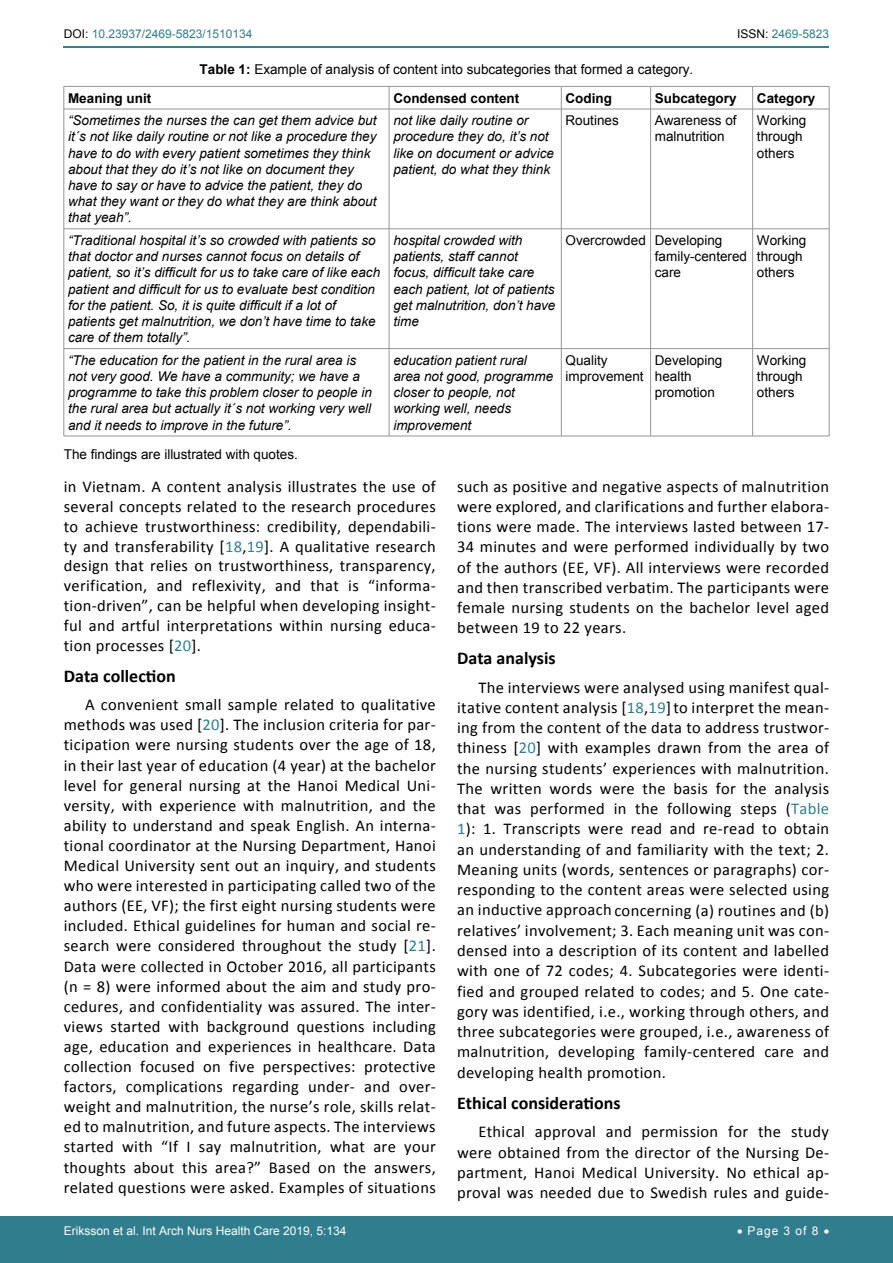
<style>
.page{position:relative;width:893px;height:1263px;background:#fff}
.page>*{position:absolute;margin:0;border:0;box-sizing:border-box;transform-origin:0 0}
.t1{font:700 18px "Calibri";color:#000}
.t2{font:16.5px/20.1px "Calibri";letter-spacing:.02em;color:#000;text-align:justify}
.t3{font:italic 13.5px/16.2px "Arial";color:#000}
.t4{font:13.5px/16.2px "Arial";color:#000}
.t5{font:700 13.5px "Arial";color:#000}
.t6{font:12px "Arial";color:#fff}
.t7{font:12px "Arial";color:#30808d}
.s1{color:#000}
.s2{font-weight:700}
.s3{color:#30808d}
</style>
<div class="page">
<hr style="left:64px;top:46px;width:765px;height:2px;background:#30808d">
<div style="left:0;top:1217px;width:893px;height:46px;background:#307d8d"></div>
<hr style="left:64px;top:86px;width:325px;height:1px;background:#939598">
<svg style="left:64px;top:87px;width:1px;height:22px"></svg>
<hr style="left:389px;top:86px;width:172px;height:1px;background:#939598">
<svg style="left:389px;top:87px;width:1px;height:22px"></svg>
<hr style="left:561px;top:86px;width:90px;height:1px;background:#939598">
<svg style="left:561px;top:86px;width:1px;height:23px"></svg>
<hr style="left:651px;top:86px;width:102px;height:1px;background:#939598">
<svg style="left:650px;top:86px;width:1px;height:23px"></svg>
<hr style="left:753px;top:86px;width:76px;height:1px;background:#939598">
<svg style="left:752px;top:86px;width:1px;height:23px"></svg>
<svg style="left:829px;top:86px;width:1px;height:23px"></svg>
<hr style="left:64px;top:109px;width:325px;height:1px;background:#939598">
<hr style="left:64px;top:109px;width:1px;height:120px;background:#939598">
<hr style="left:389px;top:109px;width:172px;height:1px;background:#939598">
<hr style="left:389px;top:109px;width:1px;height:120px;background:#939598">
<hr style="left:561px;top:109px;width:90px;height:1px;background:#939598">
<hr style="left:561px;top:109px;width:1px;height:120px;background:#939598">
<hr style="left:651px;top:109px;width:102px;height:1px;background:#939598">
<hr style="left:650px;top:109px;width:1px;height:120px;background:#939598">
<hr style="left:753px;top:109px;width:76px;height:1px;background:#939598">
<hr style="left:752px;top:109px;width:1px;height:120px;background:#939598">
<hr style="left:829px;top:109px;width:1px;height:120px;background:#939598">
<hr style="left:64px;top:229px;width:325px;height:1px;background:#939598">
<hr style="left:64px;top:229px;width:1px;height:120px;background:#939598">
<hr style="left:389px;top:229px;width:172px;height:1px;background:#939598">
<hr style="left:389px;top:229px;width:1px;height:120px;background:#939598">
<hr style="left:561px;top:229px;width:90px;height:1px;background:#939598">
<hr style="left:561px;top:229px;width:1px;height:120px;background:#939598">
<hr style="left:651px;top:229px;width:102px;height:1px;background:#939598">
<hr style="left:650px;top:229px;width:1px;height:120px;background:#939598">
<hr style="left:753px;top:229px;width:76px;height:1px;background:#939598">
<hr style="left:752px;top:229px;width:1px;height:120px;background:#939598">
<hr style="left:829px;top:229px;width:1px;height:120px;background:#939598">
<hr style="left:64px;top:348px;width:325px;height:1px;background:#939598">
<hr style="left:64px;top:349px;width:1px;height:87px;background:#939598">
<hr style="left:389px;top:348px;width:172px;height:1px;background:#939598">
<hr style="left:389px;top:349px;width:1px;height:87px;background:#939598">
<hr style="left:561px;top:348px;width:90px;height:1px;background:#939598">
<hr style="left:561px;top:349px;width:1px;height:87px;background:#939598">
<hr style="left:651px;top:348px;width:102px;height:1px;background:#939598">
<hr style="left:650px;top:349px;width:1px;height:87px;background:#939598">
<hr style="left:753px;top:348px;width:76px;height:1px;background:#939598">
<hr style="left:752px;top:349px;width:1px;height:87px;background:#939598">
<hr style="left:829px;top:349px;width:1px;height:87px;background:#939598">
<hr style="left:64px;top:436px;width:325px;height:1px;background:#939598">
<hr style="left:389px;top:436px;width:172px;height:1px;background:#939598">
<hr style="left:561px;top:436px;width:90px;height:1px;background:#939598">
<hr style="left:651px;top:436px;width:102px;height:1px;background:#939598">
<hr style="left:753px;top:436px;width:76px;height:1px;background:#939598">
<p class="t7" style="left:64px;top:26px;width:190px"><span class="s1">DOI:</span> 10.23937/2469-5823/1510134</p>
<p class="t7" style="left:737px;top:26px;width:94px"><span class="s1">ISSN:</span> 2469-5823</p>
<p class="t4" style="left:200px;top:61px;width:495px"><span class="s2">Table 1:</span> Example of analysis of content into subcategories that formed a category.</p>
<p class="t5" style="left:68px;top:89px;width:85px">Meaning unit</p>
<p class="t5" style="left:393px;top:89px;width:128px">Condensed content</p>
<p class="t5" style="left:566px;top:89px;width:48px">Coding</p>
<p class="t5" style="left:655px;top:89px;width:83px">Subcategory</p>
<p class="t5" style="left:757px;top:89px;width:60px">Category</p>
<p class="t3" style="left:68px;top:113px;width:310px">“Sometimes the nurses the can get them advice but it´s not like daily routine or not like a procedure they have to do with every patient sometimes they think about that they do it’s not like on document they have to say or have to advice the patient, they do what they want or they do what they are think about that yeah”.</p>
<p class="t3" style="left:393px;top:113px;width:162px">not like daily routine or procedure they do, it’s not like on document or advice patient, do what they think</p>
<p class="t4" style="left:566px;top:112px;width:55px">Routines</p>
<p class="t4" style="left:655px;top:112px;width:83px">Awareness of malnutrition</p>
<p class="t4" style="left:757px;top:112px;width:51px">Working through others</p>
<p class="t3" style="left:68px;top:232px;width:314px">“Traditional hospital it’s so crowded with patients so that doctor and nurses cannot focus on details of patient, so it’s difficult for us to take care of like each patient and difficult for us to evaluate best condition for the patient. So, it is quite difficult if a lot of patients get malnutrition, we don’t have time to take care of them totally”.</p>
<p class="t3" style="left:393px;top:232px;width:164px">hospital crowded with patients, staff cannot focus, difficult take care each patient, lot of patients get malnutrition, don’t have time</p>
<p class="t4" style="left:655px;top:232px;width:94px;text-indent:-89px">Overcrowded Developing family-centered care</p>
<p class="t4" style="left:757px;top:232px;width:51px">Working through others</p>
<p class="t3" style="left:68px;top:352px;width:305px">“The education for the patient in the rural area is not very good. We have a community; we have a programme to take this problem closer to people in the rural area but actually it´s not working very well and it needs to improve in the future”.</p>
<p class="t3" style="left:393px;top:352px;width:161px">education patient rural area not good, programme closer to people, not working well, needs improvement</p>
<p class="t4" style="left:566px;top:352px;width:80px">Quality improvement</p>
<p class="t4" style="left:655px;top:352px;width:69px">Developing health promotion</p>
<p class="t4" style="left:757px;top:352px;width:51px">Working through others</p>
<p class="t4" style="left:64px;top:446px;width:236px">The findings are illustrated with quotes.</p>
<p class="t2" style="left:64px;top:477px;width:374px">in Vietnam. A content analysis illustrates the use of several concepts related to the research procedures to achieve trustworthiness: credibility, dependabili&shy;ty and transferability [<span class="s3">18</span>,<span class="s3">19</span>]. A qualitative research design that relies on trustworthiness, transparency, verification, and reflexivity, and that is “informa&shy;tion-driven”, can be helpful when developing insight&shy;ful and artful interpretations within nursing educa&shy;tion processes [<span class="s3">20</span>].</p>
<p class="t1" style="left:64px;top:664px;width:113px">Data collection</p>
<p class="t2" style="left:64px;top:695px;width:374px;text-indent:21px">A convenient small sample related to qualitative methods was used [<span class="s3">20</span>]. The inclusion criteria for par&shy;ticipation were nursing students over the age of 18, in their last year of education (4 year) at the bachelor level for general nursing at the Hanoi Medical Uni&shy;versity, with experience with malnutrition, and the ability to understand and speak English. An interna&shy;tional coordinator at the Nursing Department, Hanoi Medical University sent out an inquiry, and students who were interested in participating called two of the authors (EE, VF); the first eight nursing students were included. Ethical guidelines for human and social re&shy;search were considered throughout the study [<span class="s3">21</span>].<br>Data were collected in October 2016, all participants (n = 8) were informed about the aim and study pro&shy;cedures, and confidentiality was assured. The inter&shy;views started with background questions including age, education and experiences in healthcare. Data collection focused on five perspectives: protective factors, complications regarding under- and over&shy;weight and malnutrition, the nurse’s role, skills relat&shy;ed to malnutrition, and future aspects. The interviews started with “If I say malnutrition, what are your thoughts about this area?” Based on the answers, related questions were asked. Examples of situations</p>
<p class="t2" style="left:457px;top:477px;width:374px">such as positive and negative aspects of malnutrition were explored, and clarifications and further elabora&shy;tions were made. The interviews lasted between 17- 34 minutes and were performed individually by two of the authors (EE, VF). All interviews were recorded and then transcribed verbatim. The participants were female nursing students on the bachelor level aged between 19 to 22 years.</p>
<p class="t1" style="left:457px;top:646px;width:100px">Data analysis</p>
<p class="t2" style="left:457px;top:677px;width:374px;text-indent:21px">The interviews were analysed using manifest qual&shy;itative content analysis [<span class="s3">18</span>,<span class="s3">19</span>]to interpret the mean&shy;ing from the content of the data to address trustwor&shy;thiness [<span class="s3">20</span>] with examples drawn from the area of the nursing students’ experiences with malnutrition.<br>The written words were the basis for the analysis that was performed in the following steps (<span class="s3">Table 1</span>): 1. Transcripts were read and re-read to obtain an understanding of and familiarity with the text; 2.<br>Meaning units (words, sentences or paragraphs) cor&shy;responding to the content areas were selected using an inductive approach concerning (a) routines and (b) relatives’ involvement; 3. Each meaning unit was con&shy;densed into a description of its content and labelled with one of 72 codes; 4. Subcategories were identi&shy;fied and grouped related to codes; and 5. One cate&shy;gory was identified, i.e., working through others, and three subcategories were grouped, i.e., awareness of malnutrition, developing family-centered care and developing health promotion.</p>
<p class="t1" style="left:457px;top:1091px;width:165px">Ethical considerations</p>
<p class="t2" style="left:457px;top:1122px;width:374px;text-indent:21px">Ethical approval and permission for the study were obtained from the director of the Nursing De&shy;partment, Hanoi Medical University. No ethical ap&shy;proval was needed due to Swedish rules and guide-</p>
<p class="t6" style="left:64px;top:1223px;width:284px">Eriksson et al. Int Arch Nurs Health Care 2019, 5:134</p>
<p class="t6" style="left:737px;top:1223px;width:94px">• Page 3 of 8 •</p>
</div>
